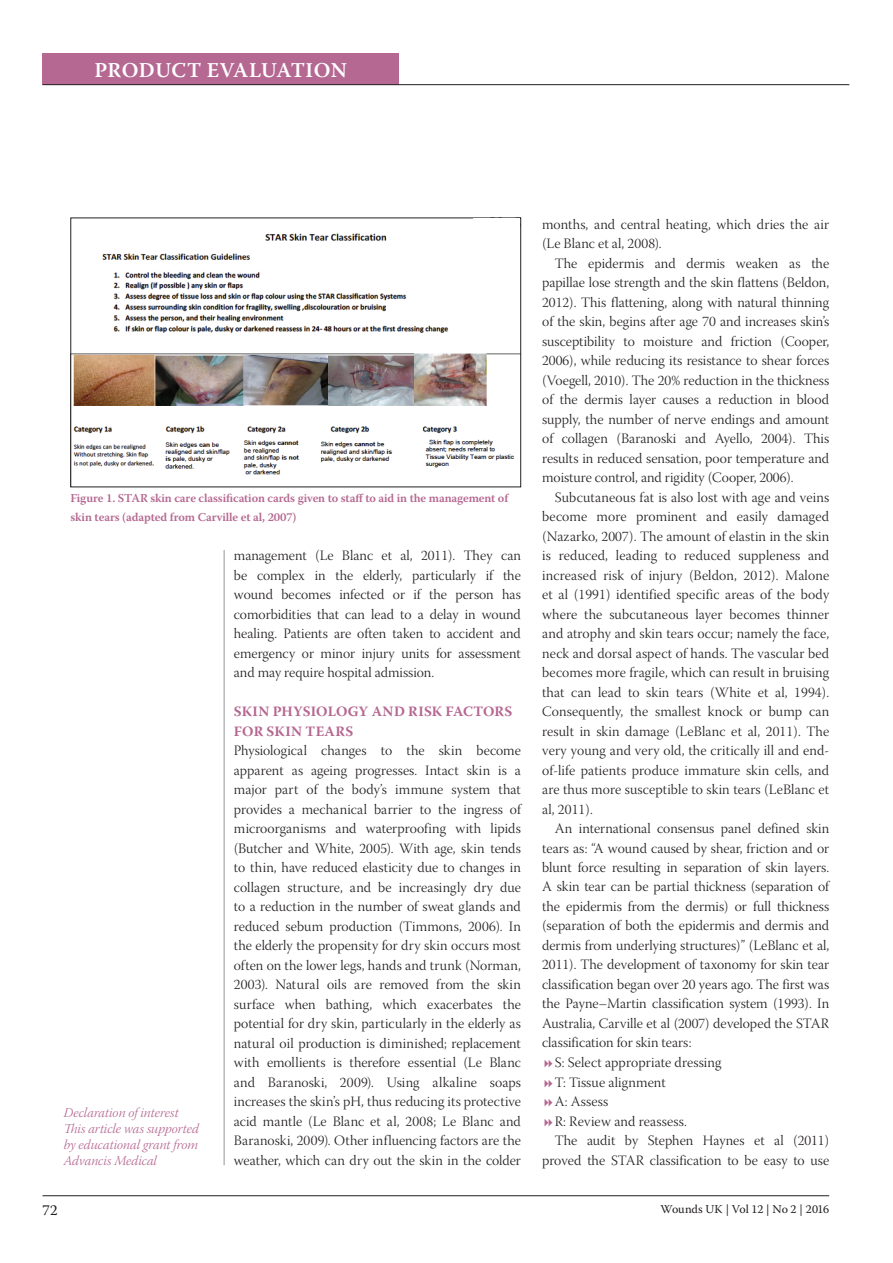
<style>
.page{position:relative;width:893px;height:1263px;background:#fff}
.page>*{position:absolute;margin:0;border:0;box-sizing:border-box;transform-origin:0 0}
.t1{font:600 21px "Warnock Pro";letter-spacing:.02em;color:#fff}
.t2{font:15px "Warnock Pro";color:#231f20}
.t3{font:14.25px/19.5px "Warnock Pro Light Subh";color:#231f20;text-align:justify}
.t4{font:700 14.25px/19.5px "Warnock Pro";letter-spacing:.02em;color:#b56891}
.t5{font:13.5px/16.2px "Warnock Pro Light It Subh";color:#b56891}
.t6{font:600 12px/19.5px "Warnock Pro";letter-spacing:-.01em;color:#b56891}
.t7{font:12px "Warnock Pro";letter-spacing:-.005em;color:#231f20}
</style>
<div class="page">
<hr style="left:43px;top:1195px;width:786px;height:1px;background:#231f20">
<div style="left:43px;top:53px;width:356px;height:32px;background:#b56891"></div>
<hr style="left:43px;top:84px;width:806px;height:1px;background:#231f20">
<hr style="left:224px;top:550px;width:1px;height:615px;background:#939598">
<img style="left:73px;top:233px;width:446px;height:242px">
<div style="left:474px;top:219px;width:46px;height:21px;background:#fff"></div>
<h1 class="t1" style="left:94px;top:57px;width:254px">PRODUCT EVALUATION</h1>
<p class="t6" style="left:71px;top:488px;width:439px">Figure 1. STAR skin care classification cards given to staff to aid in the management of skin tears (adapted from Carville et al, 2007)</p>
<p class="t5" style="left:64px;top:1106px;width:137px">Declaration of interest<br>This article was supported by educational grant from<br>Advancis Medical</p>
<p class="t3" style="left:234px;top:548px;width:289px">management (Le Blanc et al, 2011). They can be complex in the elderly, particularly if the wound becomes infected or if the person has comorbidities that can lead to a delay in wound healing. Patients are often taken to accident and emergency or minor injury units for assessment and may require hospital admission.</p>
<p class="t4" style="left:234px;top:702px;width:280px">SKIN PHYSIOLOGY AND RISK FACTORS<br>FOR SKIN TEARS</p>
<p class="t3" style="left:234px;top:742px;width:289px">Physiological changes to the skin become apparent as ageing progresses. Intact skin is a major part of the body’s immune system that provides a mechanical barrier to the ingress of microorganisms and waterproofing with lipids (Butcher and White, 2005). With age, skin tends to thin, have reduced elasticity due to changes in collagen structure, and be increasingly dry due to a reduction in the number of sweat glands and reduced sebum production (Timmons, 2006). In the elderly the propensity for dry skin occurs most often on the lower legs, hands and trunk (Norman, 2003). Natural oils are removed from the skin surface when bathing, which exacerbates the potential for dry skin, particularly in the elderly as natural oil production is diminished; replacement with emollients is therefore essential (Le Blanc and Baranoski, 2009). Using alkaline soaps increases the skin’s pH, thus reducing its protective acid mantle (Le Blanc et al, 2008; Le Blanc and Baranoski, 2009). Other influencing factors are the weather, which can dry out the skin in the colder</p>
<p class="t3" style="left:542px;top:216px;width:289px">months, and central heating, which dries the air (Le Blanc et al, 2008).</p>
<p class="t3" style="left:542px;top:255px;width:289px;text-indent:13px">The epidermis and dermis weaken as the papillae lose strength and the skin flattens (Beldon, 2012). This flattening, along with natural thinning of the skin, begins after age 70 and increases skin’s susceptibility to moisture and friction (Cooper, 2006), while reducing its resistance to shear forces (Voegell, 2010). The 20% reduction in the thickness of the dermis layer causes a reduction in blood supply, the number of nerve endings and amount of collagen (Baranoski and Ayello, 2004). This results in reduced sensation, poor temperature and moisture control, and rigidity (Cooper, 2006).</p>
<p class="t3" style="left:542px;top:489px;width:289px;text-indent:13px">Subcutaneous fat is also lost with age and veins become more prominent and easily damaged (Nazarko, 2007). The amount of elastin in the skin is reduced, leading to reduced suppleness and increased risk of injury (Beldon, 2012). Malone et al (1991) identified specific areas of the body where the subcutaneous layer becomes thinner and atrophy and skin tears occur; namely the face, neck and dorsal aspect of hands. The vascular bed becomes more fragile, which can result in bruising that can lead to skin tears (White et al, 1994).<br>Consequently, the smallest knock or bump can result in skin damage (LeBlanc et al, 2011). The very young and very old, the critically ill and end&shy;of-life patients produce immature skin cells, and are thus more susceptible to skin tears (LeBlanc et al, 2011).</p>
<p class="t3" style="left:555px;top:820px;width:276px">An international consensus panel defined skin</p>
<p class="t3" style="left:542px;top:840px;width:289px">tears as: “A wound caused by shear, friction and or</p>
<p class="t3" style="left:542px;top:859px;width:289px">blunt force resulting in separation of skin layers.</p>
<p class="t3" style="left:542px;top:879px;width:289px">A skin tear can be partial thickness (separation of</p>
<p class="t3" style="left:542px;top:898px;width:289px">the epidermis from the dermis) or full thickness</p>
<p class="t3" style="left:542px;top:918px;width:289px">(separation of both the epidermis and dermis and</p>
<p class="t3" style="left:542px;top:937px;width:288px">dermis from underlying structures)” (LeBlanc et al,</p>
<p class="t3" style="left:542px;top:957px;width:288px">2011). The development of taxonomy for skin tear</p>
<p class="t3" style="left:542px;top:976px;width:289px">classification began over 20 years ago. The first was</p>
<p class="t3" style="left:542px;top:996px;width:289px">the Payne–Martin classification system (1993). In</p>
<p class="t3" style="left:542px;top:1015px;width:289px">Australia, Carville et al (2007) developed the STAR</p>
<p class="t3" style="left:542px;top:1035px;width:151px">classification for skin tears:</p>
<p class="t3" style="left:555px;top:1055px;width:168px">S: Select appropriate dressing</p>
<p class="t3" style="left:555px;top:1074px;width:113px">T: Tissue alignment</p>
<p class="t3" style="left:555px;top:1094px;width:55px">A: Assess</p>
<p class="t3" style="left:555px;top:1113px;width:134px">R: Review and reassess.</p>
<p class="t3" style="left:555px;top:1133px;width:276px">The audit by Stephen Haynes et al (2011)</p>
<p class="t3" style="left:542px;top:1152px;width:289px">proved the STAR classification to be easy to use</p>
<p class="t2" style="left:43px;top:1201px;width:17px">72</p>
<p class="t7" style="left:661px;top:1202px;width:170px">Wounds UK | Vol 12 | No 2 | 2016</p>
</div>
